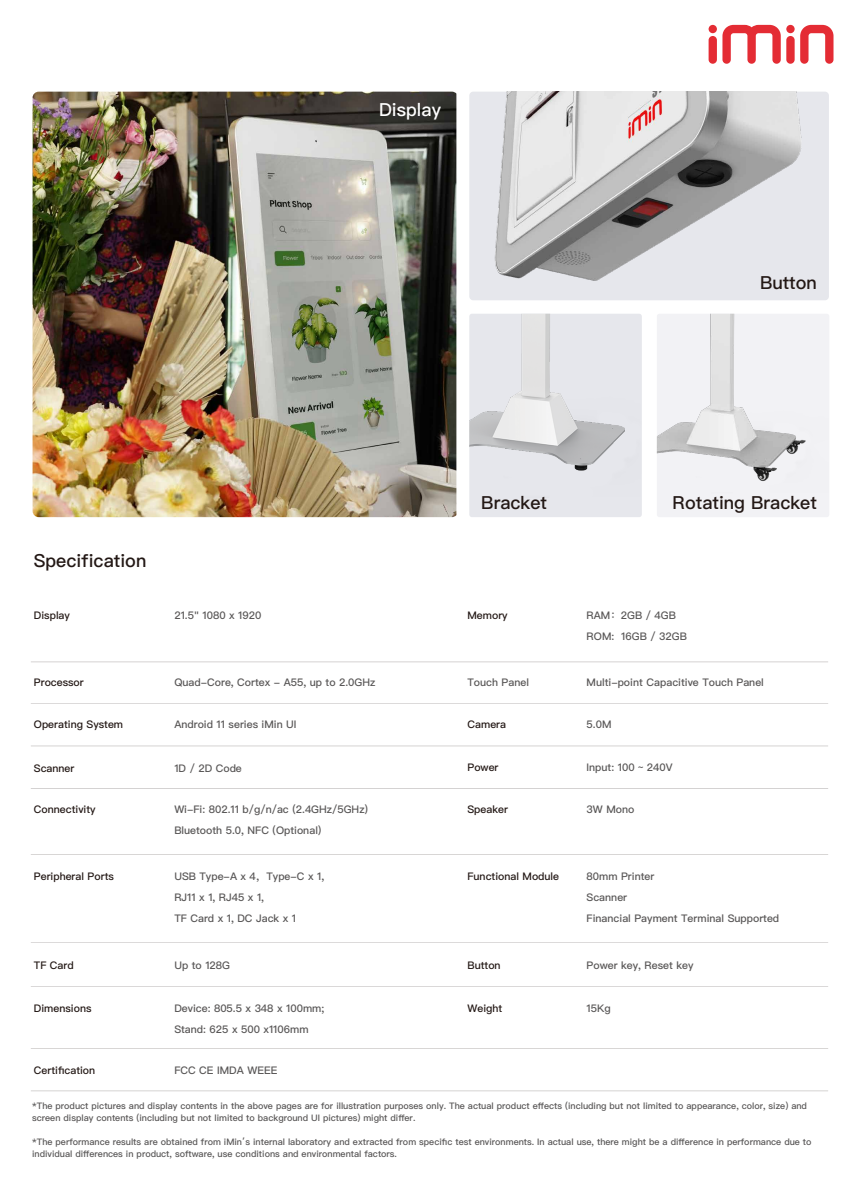
<style>
.page{position:relative;width:859px;height:1191px;background:#fff}
.page>*{position:absolute;margin:0;border:0;box-sizing:border-box;transform-origin:0 0}
.t1{font:500 18px "Ping Fang SC";color:#231815}
.t2{font:500 18px "Ping Fang SC";color:#fff}
.t3{font:500 10.5px/21px "Ping Fang SC";color:#595757}
.t4{font:500 10.5px "Ping Fang SC";color:#231815}
.t5{font:500 9px/12px "Ping Fang SC";color:#595757}
</style>
<div class="page">
<svg style="left:709px;top:25px;width:124px;height:39px"></svg>
<img style="left:33px;top:92px;width:423px;height:425px">
<div style="left:469px;top:92px;width:360px;height:208px;background:#e6e7ec;border-radius:4px"></div>
<img style="left:495px;top:92px;width:306px;height:188px">
<div style="left:469px;top:314px;width:173px;height:203px;background:#e6e7ec;border-radius:3px"></div>
<img style="left:469px;top:314px;width:156px;height:157px">
<div style="left:657px;top:314px;width:172px;height:203px;background:#f2f2f5;border-radius:3px"></div>
<img style="left:657px;top:314px;width:149px;height:167px">
<hr style="left:31px;top:661px;width:797px;height:1px;background:#231815">
<hr style="left:31px;top:745px;width:797px;height:1px;background:#231815">
<hr style="left:31px;top:703px;width:797px;height:1px;background:#231815">
<hr style="left:31px;top:788px;width:797px;height:1px;background:#231815">
<hr style="left:31px;top:854px;width:797px;height:1px;background:#231815">
<hr style="left:31px;top:986px;width:797px;height:1px;background:#231815">
<hr style="left:31px;top:1048px;width:797px;height:1px;background:#231815">
<hr style="left:31px;top:1090px;width:797px;height:1px;background:#231815">
<hr style="left:31px;top:942px;width:797px;height:1px;background:#231815">
<h1 class="t1" style="left:34px;top:549px;width:114px">Specification</h1>
<h1 class="t2" style="left:379px;top:98px;width:63px">Display</h1>
<h1 class="t1" style="left:760px;top:272px;width:58px">Button</h1>
<h1 class="t1" style="left:481px;top:491px;width:67px">Bracket</h1>
<h1 class="t1" style="left:673px;top:491px;width:146px">Rotating Bracket</h1>
<p class="t4" style="left:34px;top:609px;width:38px">Display</p>
<p class="t4" style="left:467px;top:609px;width:42px">Memory</p>
<p class="t3" style="left:587px;top:604px;width:102px">RAM：2GB / 4GB<br>ROM: 16GB / 32GB</p>
<p class="t4" style="left:34px;top:676px;width:51px">Processor</p>
<p class="t3" style="left:174px;top:672px;width:203px">Quad-Core, Cortex - A55, up to 2.0GHz</p>
<p class="t3" style="left:467px;top:672px;width:63px">Touch Panel</p>
<p class="t3" style="left:587px;top:672px;width:179px">Multi-point Capacitive Touch Panel</p>
<p class="t3" style="left:174px;top:604px;width:89px">21.5" 1080 x 1920</p>
<p class="t4" style="left:34px;top:718px;width:91px">Operating System</p>
<p class="t3" style="left:174px;top:714px;width:124px">Android 11 series iMin UI</p>
<p class="t4" style="left:467px;top:718px;width:40px">Camera</p>
<p class="t3" style="left:587px;top:714px;width:26px">5.0M</p>
<p class="t4" style="left:34px;top:761px;width:42px">Scanner</p>
<p class="t3" style="left:174px;top:757px;width:69px">1D / 2D Code</p>
<p class="t4" style="left:467px;top:760px;width:33px">Power</p>
<p class="t3" style="left:587px;top:756px;width:88px">Input: 100 ~ 240V</p>
<p class="t4" style="left:34px;top:803px;width:63px">Connectivity</p>
<p class="t3" style="left:174px;top:798px;width:195px">Wi-Fi: 802.11 b/g/n/ac (2.4GHz/5GHz)<br>Bluetooth 5.0, NFC (Optional)</p>
<p class="t4" style="left:34px;top:869px;width:81px">Peripheral Ports</p>
<p class="t3" style="left:174px;top:865px;width:151px">USB Type-A x 4，Type-C x 1,<br>RJ11 x 1, RJ45 x 1,<br>TF Card x 1, DC Jack x 1</p>
<p class="t4" style="left:467px;top:869px;width:93px">Functional Module</p>
<p class="t3" style="left:587px;top:865px;width:194px">80mm Printer<br>Scanner<br>Financial Payment Terminal Supported</p>
<p class="t4" style="left:467px;top:803px;width:42px">Speaker</p>
<p class="t3" style="left:587px;top:798px;width:49px">3W Mono</p>
<p class="t4" style="left:34px;top:959px;width:41px">TF Card</p>
<p class="t3" style="left:174px;top:955px;width:57px">Up to 128G</p>
<p class="t4" style="left:467px;top:959px;width:35px">Button</p>
<p class="t3" style="left:587px;top:955px;width:108px">Power key, Reset key</p>
<p class="t4" style="left:34px;top:1001px;width:59px">Dimensions</p>
<p class="t3" style="left:174px;top:997px;width:151px">Device: 805.5 x 348 x 100mm;<br>Stand: 625 x 500 x1106mm</p>
<p class="t4" style="left:34px;top:1063px;width:63px">Certification</p>
<p class="t3" style="left:174px;top:1059px;width:105px">FCC CE IMDA WEEE</p>
<p class="t4" style="left:467px;top:1001px;width:36px">Weight</p>
<p class="t3" style="left:587px;top:997px;width:26px">15Kg</p>
<p class="t5" style="left:32px;top:1100px;width:776px">*The product pictures and display contents in the above pages are for illustration purposes only. The actual product effects (including but not limited to appearance, color, size) and screen display contents (including but not limited to background UI pictures) might differ.</p>
<p class="t5" style="left:32px;top:1136px;width:781px">*The performance results are obtained from iMin﹂s internal laboratory and extracted from specific test environments. In actual use, there might be a difference in performance due to individual differences in product, software, use conditions and environmental factors.</p>
</div>
